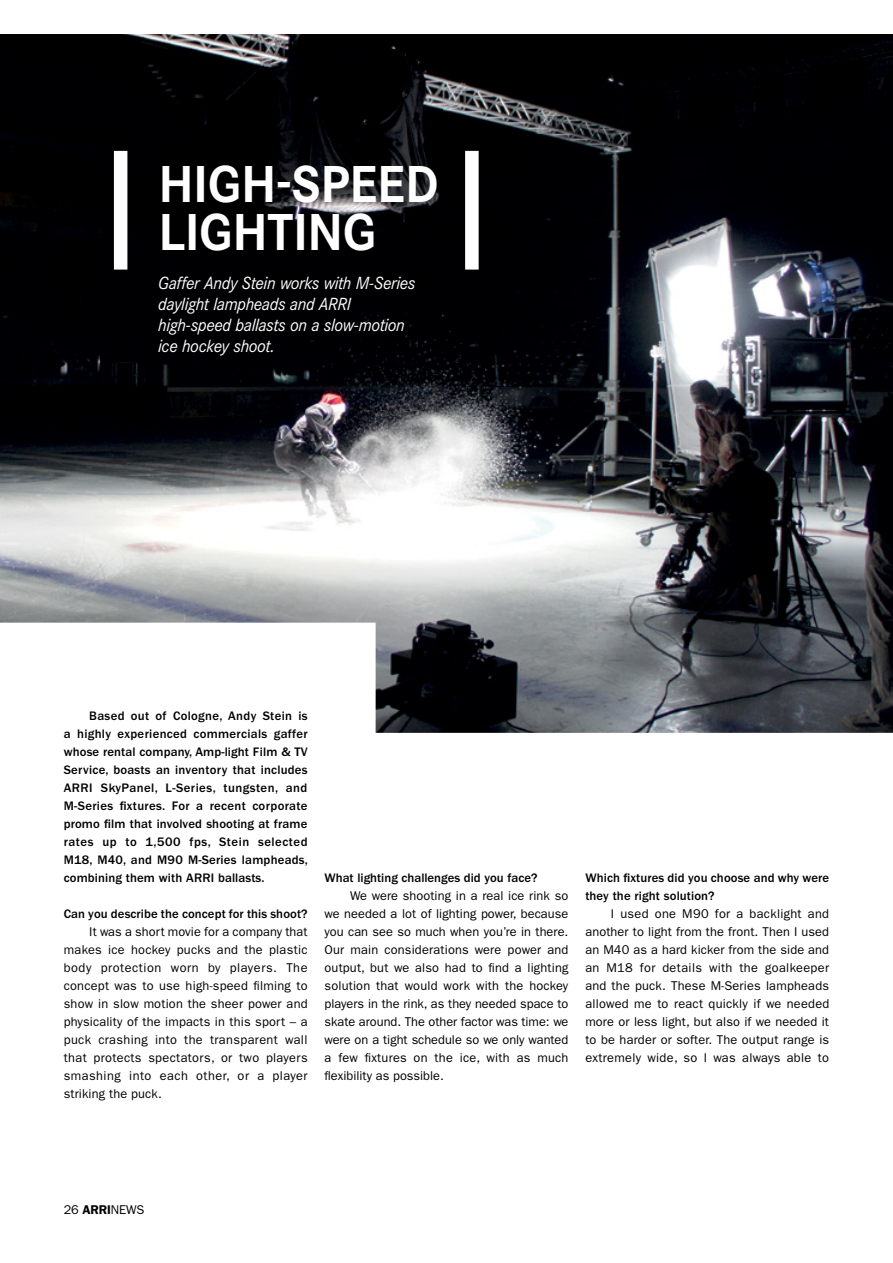
<style>
.page{position:relative;width:893px;height:1263px;background:#fff}
.page>*{position:absolute;margin:0;border:0;box-sizing:border-box;transform-origin:0 0}
.CO_Head_2{font:700 51px/48px "Corporate S";letter-spacing:-.005em;color:#fff;scale:.96 1}
.CO_Vorspann_2{font:italic 17.25px/21px "Corporate S";letter-spacing:-.025em;color:#fff;scale:.96 1}
.FG_Body_8_5_12{font:12.75px/18px "Franklin Gothic LT";letter-spacing:.02em;color:#000;text-align:justify}
.FG_Body_8_5_12-2{font:500 12.75px/18px "Franklin Gothic LT";letter-spacing:.01em;color:#000}
.s1{font-weight:600}
</style>
<div class="page">
<img style="left:0;top:34px;width:893px;height:699px">
<div style="left:114px;top:151px;width:13px;height:119px;background:#fff"></div>
<div style="left:465px;top:151px;width:14px;height:119px;background:#fff"></div>
<p class="CO_Head_2" style="left:158px;top:161px;width:293px">HIGH-SPEED<br>LIGHTING</p>
<p class="CO_Vorspann_2" style="left:158px;top:272px;width:269px">Gaffer Andy Stein works with M-Series daylight lampheads and ARRI high-speed ballasts on a slow-motion ice hockey shoot.</p>
<p class="FG_Body_8_5_12-2" style="left:64px;top:707px;width:246px;text-align:justify;text-indent:26px">Based out of Cologne, Andy Stein is a highly experienced commercials gaffer whose rental company, Amp-light Film &amp; TV Service, boasts an inventory that includes ARRI SkyPanel, L-Series, tungsten, and M-Series fixtures. For a recent corporate promo film that involved shooting at frame rates up to 1,500 fps, Stein selected M18, M40, and M90 M-Series lampheads, combining them with ARRI ballasts.</p>
<p class="FG_Body_8_5_12-2" style="left:64px;top:905px;width:245px">Can you describe the concept for this shoot?</p>
<p class="FG_Body_8_5_12" style="left:64px;top:923px;width:245px;text-indent:26px">It was a short movie for a company that makes ice hockey pucks and the plastic body protection worn by players. The concept was to use high-speed filming to show in slow motion the sheer power and physicality of the impacts in this sport – a puck crashing into the transparent wall that protects spectators, or two players smashing into each other, or a player striking the puck.</p>
<p class="FG_Body_8_5_12-2" style="left:325px;top:869px;width:214px">What lighting challenges did you face?</p>
<p class="FG_Body_8_5_12" style="left:325px;top:887px;width:245px;text-indent:26px">We were shooting in a real ice rink so we needed a lot of lighting power, because you can see so much when you’re in there.<br>Our main considerations were power and output, but we also had to find a lighting solution that would work with the hockey players in the rink, as they needed space to skate around. The other factor was time: we were on a tight schedule so we only wanted a few fixtures on the ice, with as much flexibility as possible.</p>
<p class="FG_Body_8_5_12-2" style="left:585px;top:869px;width:245px">Which fixtures did you choose and why were they the right solution?</p>
<p class="FG_Body_8_5_12" style="left:585px;top:905px;width:245px;text-indent:26px">I used one M90 for a backlight and another to light from the front. Then I used an M40 as a hard kicker from the side and an M18 for details with the goalkeeper and the puck. These M-Series lampheads allowed me to react quickly if we needed more or less light, but also if we needed it to be harder or softer. The output range is extremely wide, so I was always able to</p>
<p class="FG_Body_8_5_12" style="left:64px;top:1201px;width:82px">26 <span class="s1">ARRI</span>NEWS</p>
</div>
